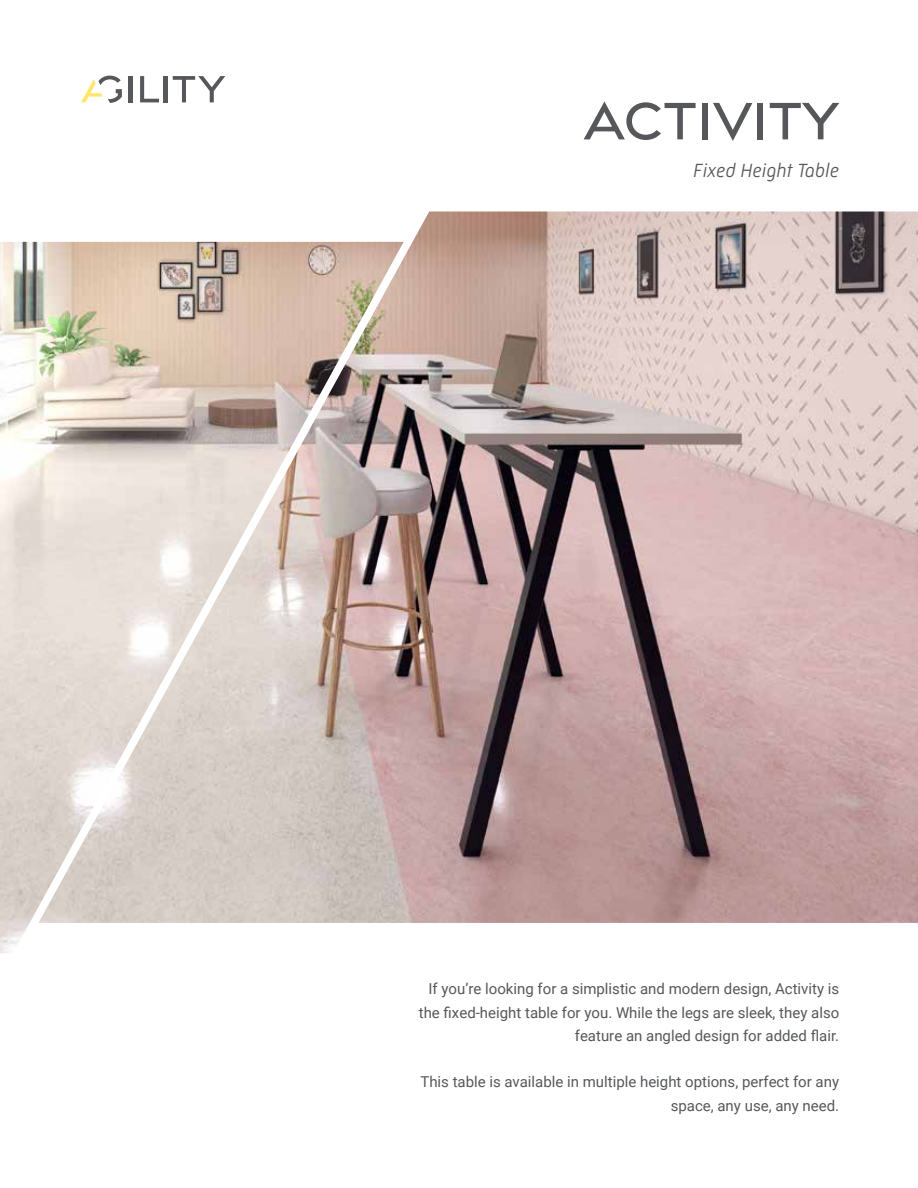
<style>
.page{position:relative;width:918px;height:1188px;background:#fff}
.page>*{position:absolute;margin:0;border:0;box-sizing:border-box;transform-origin:0 0}
.t1{font:500 57px "Gravesend Sans";color:#55575a}
.t2{font:italic 300 19.5px "Mic 32 New";color:#55575a}
.t3{font:15px/23.2px "Roboto";color:#55575a;text-align:right}
</style>
<div class="page">
<img style="left:0;top:212px;width:918px;height:741px">
<hr style="left:128px;top:76px;width:4px;height:26px;background:#55575a">
<svg style="left:140px;top:76px;width:19px;height:26px"></svg>
<hr style="left:164px;top:76px;width:4px;height:26px;background:#55575a">
<svg style="left:173px;top:76px;width:52px;height:26px"></svg>
<svg style="left:81px;top:76px;width:41px;height:27px"></svg>
<h1 class="t1" style="left:584px;top:85px;width:257px">Activity</h1>
<h2 class="t2" style="left:693px;top:159px;width:147px">Fixed Height Table</h2>
<p class="t3" style="left:419px;top:977px;width:422px">If you’re looking for a simplistic and modern design, Activity is the fixed-height table for you. While the legs are sleek, they also feature an angled design for added flair.</p>
<p class="t3" style="left:420px;top:1070px;width:420px">This table is available in multiple height options, perfect for any space, any use, any need.</p>
</div>
